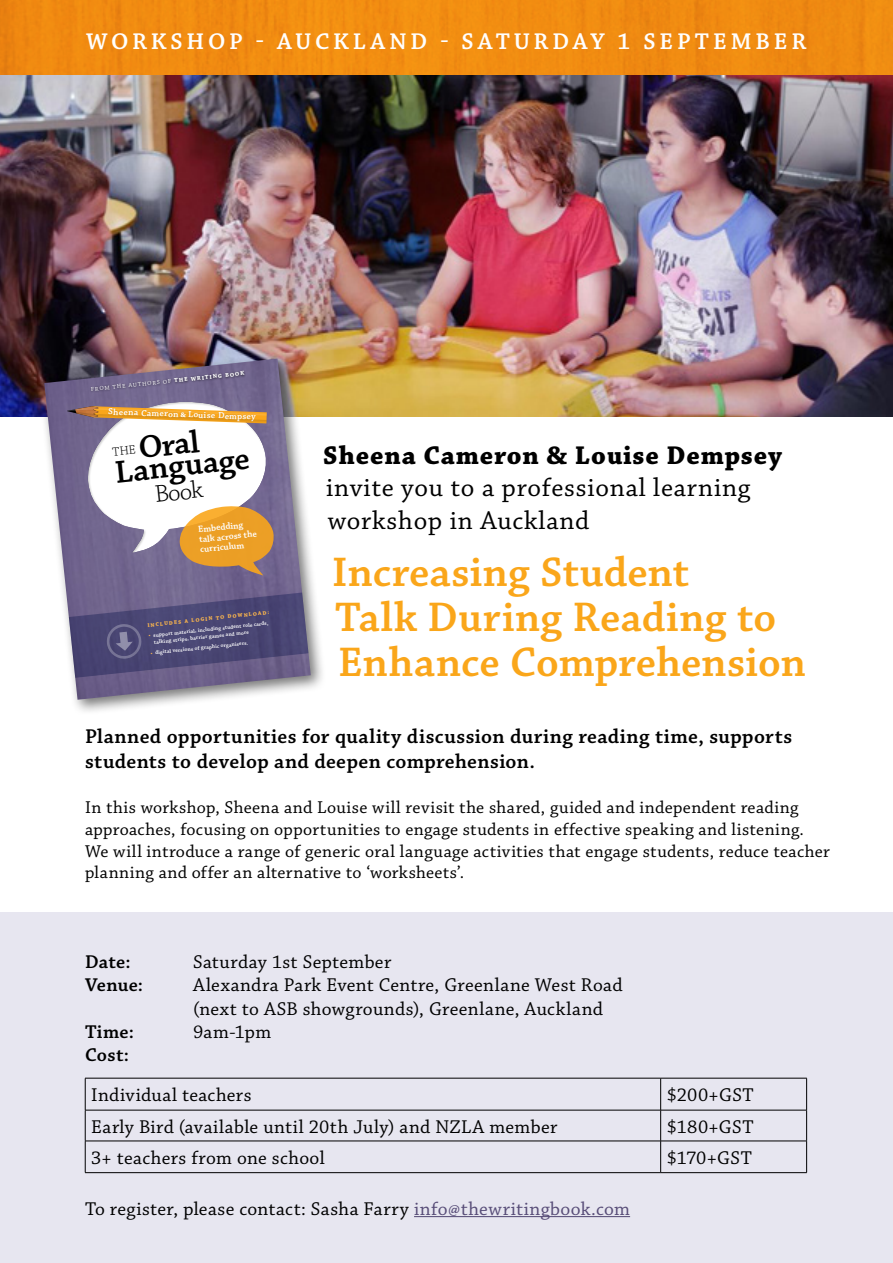
<style>
.page{position:relative;width:893px;height:1263px;background:#fff}
.page>*{position:absolute;margin:0;border:0;box-sizing:border-box;transform-origin:0 0}
.t1{font:600 43.5px/45px "Chaparral Pro";letter-spacing:.005em;color:#faa61a}
.t2{font:600 33.3px "Chaparral Pro";color:#000}
.t3{font:27px/32.4px "Chaparral Pro";letter-spacing:.03em;color:#000}
.t4{font:700 27px "Chaparral Pro";letter-spacing:.03em;color:#000}
.t5{font:300 25.35px "Chaparral Pro";color:#000}
.t6{font:600 24px "Chaparral Pro";letter-spacing:.16em;color:#fff}
.t7{font:600 21px/25.2px "Chaparral Pro";letter-spacing:.02em;color:#000}
.t8{font:19.5px/23.4px "Chaparral Pro";letter-spacing:.02em;color:#000}
.t9{font:600 19.5px "Chaparral Pro";letter-spacing:.015em;color:#000}
.t10{font:18px/21.6px "Chaparral Pro";letter-spacing:.02em;color:#000}
.t11{font:600 9.3px/10.1px "Chaparral Pro";color:#fff}
.t12{font:6px "Chaparral Pro";color:#fff}
.t13{font:600 5.55px/7.1px "Chaparral Pro";color:#fff}
.t14{font:700 5.55px "Chaparral Pro";color:#fcb64c}
.s1{font-weight:700}
.s2{font-weight:700;font-size:7.05px}
.s3{color:#fcb64c}
.s4{color:#584d78}
</style>
<div class="page">
<img style="left:0;top:0;width:893px;height:417px">
<div style="left:0;top:913px;width:893px;height:350px;background:#e7e6f0"></div>
<hr style="left:414px;top:1216px;width:216px;height:1px;background:#584d78">
<hr style="left:85px;top:1078px;width:576px;height:1px;background:#000">
<hr style="left:85px;top:1078px;width:1px;height:32px;background:#000">
<hr style="left:661px;top:1078px;width:146px;height:1px;background:#000">
<hr style="left:660px;top:1078px;width:1px;height:32px;background:#000">
<hr style="left:806px;top:1078px;width:1px;height:32px;background:#000">
<hr style="left:85px;top:1110px;width:576px;height:1px;background:#000">
<hr style="left:85px;top:1110px;width:1px;height:31px;background:#000">
<hr style="left:661px;top:1110px;width:146px;height:1px;background:#000">
<hr style="left:660px;top:1110px;width:1px;height:31px;background:#000">
<hr style="left:806px;top:1110px;width:1px;height:31px;background:#000">
<hr style="left:85px;top:1141px;width:576px;height:1px;background:#000">
<hr style="left:85px;top:1141px;width:1px;height:31px;background:#000">
<hr style="left:661px;top:1141px;width:146px;height:1px;background:#000">
<hr style="left:660px;top:1141px;width:1px;height:31px;background:#000">
<hr style="left:806px;top:1141px;width:1px;height:31px;background:#000">
<hr style="left:85px;top:1172px;width:576px;height:1px;background:#000">
<hr style="left:661px;top:1172px;width:146px;height:1px;background:#000">
<div style="left:39px;top:354px;width:288px;height:361px;background:#000;opacity:.53"></div>
<img style="left:44px;top:359px;width:267px;height:341px">
<svg style="left:48px;top:590px;width:263px;height:90px;background:#666087"></svg>
<svg style="left:67px;top:369px;width:209px;height:206px"></svg>
<h3 class="t6" style="left:86px;top:28px;width:722px">WORKSHOP - AUCKLAND - SATURDAY 1 SEPTEMBER</h3>
<p class="t12" style="left:91px;top:386px;width:156px;rotate:-6deg">FROM THE AUTHORS OF <span class="s1">THE WRITING BOOK</span></p>
<p class="t11" style="left:108px;top:407px;width:149px;rotate:2deg">Sheena Cameron <span class="s2">&amp;</span> Louise Dempsey</p>
<h2 class="t2" style="left:137px;top:429px;width:62px;rotate:-6deg">Oral</h2>
<h2 class="t2" style="left:113px;top:453px;width:137px;rotate:-6deg">Language</h2>
<p class="t11" style="left:198px;top:525px;width:59px;rotate:-6deg">Embedding talk across the curriculum</p>
<h3 class="t5" style="left:153px;top:480px;width:50px;rotate:-6deg">Book</h3>
<p class="t14" style="left:147px;top:622px;width:124px;rotate:-6deg">INCLUDES A LOGIN TO DOWNLOAD:</p>
<p class="t13" style="left:153px;top:632px;width:117px;text-indent:-5px;rotate:-6deg"><span class="s3">•</span> support material, including student role cards, talking strips, barrier games and more</p>
<p class="t13" style="left:150px;top:650px;width:100px;rotate:-6deg"><span class="s3">•</span> digital versions of graphic organisers.</p>
<h3 class="t4" style="left:323px;top:439px;width:460px">Sheena Cameron &amp; Louise Dempsey</h3>
<h3 class="t3" style="left:326px;top:473px;width:426px">invite you to a professional learning workshop in Auckland</h3>
<h1 class="t1" style="left:332px;top:552px;width:475px">Increasing Student<br>Talk During Reading to<br>Enhance Comprehension</h1>
<p class="t7" style="left:85px;top:724px;width:709px">Planned opportunities for quality discussion during reading time, supports students to develop and deepen comprehension.</p>
<p class="t10" style="left:85px;top:797px;width:746px">In this workshop, Sheena and Louise will revisit the shared, guided and independent reading approaches, focusing on opportunities to engage students in effective speaking and listening.<br>We will introduce a range of generic oral language activities that engage students, reduce teacher planning and offer an alternative to ‘worksheets’.</p>
<p class="t9" style="left:85px;top:950px;width:47px">Date:</p>
<p class="t8" style="left:193px;top:950px;width:200px">Saturday 1st September</p>
<p class="t9" style="left:85px;top:974px;width:60px">Venue:</p>
<p class="t8" style="left:193px;top:974px;width:431px">Alexandra Park Event Centre, Greenlane West Road (next to ASB showgrounds), Greenlane, Auckland</p>
<p class="t9" style="left:85px;top:1021px;width:50px">Time:</p>
<p class="t8" style="left:193px;top:1021px;width:80px">9am-1pm</p>
<p class="t9" style="left:85px;top:1044px;width:46px">Cost:</p>
<p class="t8" style="left:91px;top:1084px;width:162px">Individual teachers</p>
<p class="t8" style="left:667px;top:1084px;width:88px">$200+GST</p>
<p class="t8" style="left:91px;top:1116px;width:468px">Early Bird (available until 20th July) and NZLA member</p>
<p class="t8" style="left:667px;top:1116px;width:88px">$180+GST</p>
<p class="t8" style="left:91px;top:1147px;width:235px">3+ teachers from one school</p>
<p class="t8" style="left:667px;top:1147px;width:87px">$170+GST</p>
<p class="t8" style="left:85px;top:1197px;width:547px">To register, please contact: Sasha Farry <span class="s4">info@thewritingbook.com</span></p>
</div>
